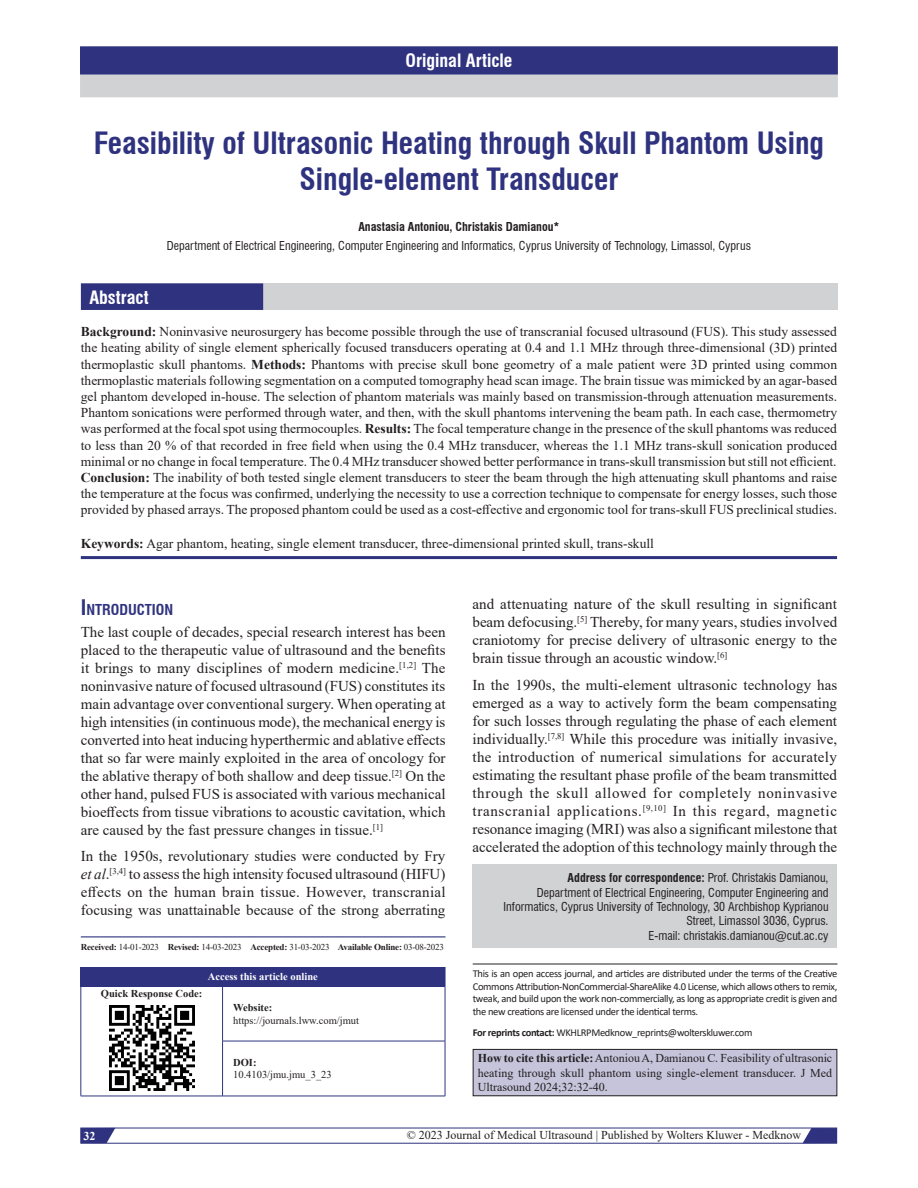
<style>
.page{position:relative;width:918px;height:1188px;background:#fff}
.page>*{position:absolute;margin:0;border:0;box-sizing:border-box;transform-origin:0 0}
.AT{font:700 condensed 30px/36px "Swiss 721 BT";color:#2f337f;text-align:center}
.AH{font:700 condensed 18px "Swiss 721 BT";color:#fff}
.ABSH{font:700 condensed 18px "Swiss 721 BT";color:#fff}
.TX{font:15px/18px "Times New Roman";color:#231f20;text-align:justify}
.t1{font:700 condensed 14.7px "Swiss 721 BT";color:#2f337f}
.ABS{font:13.5px/16.2px "Times New Roman";color:#231f20;text-align:justify}
.KWD{font:13.5px "Times New Roman";color:#231f20}
.ADD{font:condensed 12px/14.4px "Swiss 721 BT";color:#231f20;text-align:right}
.HTC{font:12px/14.4px "Times New Roman";color:#231f20;text-align:justify}
.AFF{font:condensed 12px "Swiss 721 BT";color:#231f20}
.AU{font:700 condensed 12px "Swiss 721 BT";color:#231f20}
.t2{font:700 12px "Times New Roman";color:#fff}
.TX-2{font:10.5px/12.6px "Calibri";letter-spacing:-.03em;color:#231f20;text-align:justify}
.Website{font:10.5px/12.6px "Times New Roman";color:#231f20}
.ATAO{font:700 10.5px "Times New Roman";color:#fff}
.QRC{font:700 10.5px "Times New Roman";color:#231f20}
.HIS_1{font:700 9px "Times New Roman";letter-spacing:-.02em;color:#231f20}
.s1{font-weight:700}
.s2{font-size:21px}
.s3{font-style:italic}
.s4{font-weight:400}
</style>
<div class="page">
<svg style="left:80px;top:1128px;width:758px;height:16px"></svg>
<div style="left:80px;top:46px;width:758px;height:51px;background:#d1d2d4"></div>
<div style="left:81px;top:47px;width:756px;height:27px;background:#2f337f"></div>
<div style="left:80px;top:46px;width:758px;height:29px;border:2px solid #2f337f"></div>
<hr style="left:81px;top:556px;width:756px;height:3px;background:#2f337f">
<div style="left:81px;top:967px;width:364px;height:19px;background:#2f337f"></div>
<svg style="left:445px;top:967px;width:1px;height:19px"></svg>
<hr style="left:81px;top:986px;width:1px;height:55px;background:#2f337f">
<hr style="left:81px;top:1041px;width:1px;height:55px;background:#2f337f">
<hr style="left:81px;top:986px;width:142px;height:1px;background:#2f337f">
<hr style="left:222px;top:986px;width:1px;height:55px;background:#2f337f">
<hr style="left:223px;top:986px;width:222px;height:1px;background:#2f337f">
<hr style="left:445px;top:986px;width:1px;height:55px;background:#2f337f">
<hr style="left:81px;top:1096px;width:142px;height:1px;background:#2f337f">
<hr style="left:222px;top:1041px;width:1px;height:55px;background:#2f337f">
<hr style="left:222px;top:1041px;width:223px;height:1px;background:#2f337f">
<hr style="left:445px;top:1041px;width:1px;height:55px;background:#2f337f">
<hr style="left:223px;top:1096px;width:222px;height:1px;background:#2f337f">
<img style="left:109px;top:1005px;width:85px;height:85px">
<div style="left:472px;top:865px;width:365px;height:83px;background:#d1d2d4"></div>
<hr style="left:473px;top:964px;width:364px;height:1px;background:#231f20">
<div style="left:473px;top:1049px;width:364px;height:47px;background:#c6c4db"></div>
<div style="left:473px;top:1049px;width:364px;height:47px;border:1px solid #231f20"></div>
<div style="left:81px;top:283px;width:756px;height:27px;background:#d1d2d4"></div>
<div style="left:81px;top:283px;width:182px;height:27px;background:#2f337f"></div>
<hr style="left:81px;top:936px;width:365px;height:1px;background:#2f337f">
<p class="AH" style="left:405px;top:50px;width:109px">Original Article</p>
<p class="AT" style="left:94px;top:125px;width:732px">Feasibility of Ultrasonic Heating through Skull Phantom Using<br>Single‑element Transducer</p>
<p class="AU" style="left:358px;top:219px;width:203px">Anastasia Antoniou, Christakis Damianou*</p>
<p class="AFF" style="left:167px;top:238px;width:586px">Department of Electrical Engineering, Computer Engineering and Informatics, Cyprus University of Technology, Limassol, Cyprus</p>
<p class="ABSH" style="left:89px;top:286px;width:61px">Abstract</p>
<p class="ABS" style="left:81px;top:323px;width:758px"><span class="s1">Background:</span> Noninvasive neurosurgery has become possible through the use of transcranial focused ultrasound (FUS). This study assessed the heating ability of single element spherically focused transducers operating at 0.4 and 1.1 MHz through three‑dimensional (3D) printed thermoplastic skull phantoms. <span class="s1">Methods:</span> Phantoms with precise skull bone geometry of a male patient were 3D printed using common thermoplastic materials following segmentation on a computed tomography head scan image. The brain tissue was mimicked by an agar‑based gel phantom developed in‑house. The selection of phantom materials was mainly based on transmission‑through attenuation measurements.<br>Phantom sonications were performed through water, and then, with the skull phantoms intervening the beam path. In each case, thermometry was performed at the focal spot using thermocouples. <span class="s1">Results:</span> The focal temperature change in the presence of the skull phantoms was reduced to less than 20 % of that recorded in free field when using the 0.4 MHz transducer, whereas the 1.1 MHz trans‑skull sonication produced minimal or no change in focal temperature. The 0.4 MHz transducer showed better performance in trans‑skull transmission but still not efficient.<br><span class="s1">Conclusion:</span> The inability of both tested single element transducers to steer the beam through the high attenuating skull phantoms and raise the temperature at the focus was confirmed, underlying the necessity to use a correction technique to compensate for energy losses, such those provided by phased arrays. The proposed phantom could be used as a cost‑effective and ergonomic tool for trans‑skull FUS preclinical studies.</p>
<p class="KWD" style="left:81px;top:534px;width:575px"><span class="s1">Keywords:</span> Agar phantom, heating, single element transducer, three‑dimensional printed skull, trans‑skull</p>
<h1 class="t1" style="left:81px;top:600px;width:94px"><span class="s2">I</span> NTRODUCTION</h1>
<p class="TX" style="left:81px;top:622px;width:366px">The last couple of decades, special research interest has been placed to the therapeutic value of ultrasound and the benefits it brings to many disciplines of modern medicine.<sup>[1,2]</sup> The noninvasive nature of focused ultrasound (FUS) constitutes its main advantage over conventional surgery. When operating at high intensities (in continuous mode), the mechanical energy is converted into heat inducing hyperthermic and ablative effects that so far were mainly exploited in the area of oncology for the ablative therapy of both shallow and deep tissue.<sup>[2]</sup> On the other hand, pulsed FUS is associated with various mechanical bioeffects from tissue vibrations to acoustic cavitation, which are caused by the fast pressure changes in tissue.<sup>[1]</sup></p>
<p class="TX" style="left:81px;top:847px;width:366px">In the 1950s, revolutionary studies were conducted by Fry <span class="s3">et al</span>.<sup>[3,4]</sup> to assess the high intensity focused ultrasound (HIFU) effects on the human brain tissue. However, transcranial focusing was unattainable because of the strong aberrating</p>
<p class="HIS_1" style="left:81px;top:941px;width:365px">Received: <span class="s4">14‑01‑2023</span> Revised: <span class="s4">14‑03‑2023</span> Accepted: <span class="s4">31‑03‑2023</span> Available Online: <span class="s4">03-08-2023</span></p>
<p class="ATAO" style="left:208px;top:969px;width:111px">Access this article online</p>
<p class="QRC" style="left:101px;top:986px;width:103px">Quick Response Code:</p>
<p class="Website" style="left:233px;top:1001px;width:127px"><span class="s1">Website: </span>https://journals.lww.com/jmut</p>
<p class="Website" style="left:233px;top:1056px;width:100px"><span class="s1">DOI:<br></span>10.4103/jmu.jmu_3_23</p>
<p class="TX" style="left:472px;top:595px;width:366px">and attenuating nature of the skull resulting in significant beam defocusing.<sup>[5]</sup> Thereby, for many years, studies involved craniotomy for precise delivery of ultrasonic energy to the brain tissue through an acoustic window.<sup>[6]</sup></p>
<p class="TX" style="left:472px;top:675px;width:366px">In the 1990s, the multi‑element ultrasonic technology has emerged as a way to actively form the beam compensating for such losses through regulating the phase of each element individually.<sup>[7,8]</sup> While this procedure was initially invasive, the introduction of numerical simulations for accurately estimating the resultant phase profile of the beam transmitted through the skull allowed for completely noninvasive transcranial applications.<sup>[9,10]</sup> In this regard, magnetic resonance imaging (MRI) was also a significant milestone that accelerated the adoption of this technology mainly through the</p>
<p class="ADD" style="left:504px;top:871px;width:327px"><span class="s1">Address for correspondence:</span> Prof. Christakis Damianou,<br>Department of Electrical Engineering, Computer Engineering and Informatics, Cyprus University of Technology, 30 Archbishop Kyprianou Street, Limassol 3036, Cyprus.<br>E‑mail: christakis.damianou@cut.ac.cy</p>
<p class="TX-2" style="left:473px;top:967px;width:366px">This is an open access journal, and articles are distributed under the terms of the Creative Commons Attribution‑NonCommercial‑ShareAlike 4.0 License, which allows others to remix, tweak, and build upon the work non‑commercially, as long as appropriate credit is given and the new creations are licensed under the identical terms.</p>
<p class="TX-2" style="left:473px;top:1026px;width:281px"><span class="s1">For reprints contact:</span> WKHLRPMedknow_reprints@wolterskluwer.com</p>
<p class="HTC" style="left:478px;top:1051px;width:356px"><span class="s1">How to cite this article:</span> Antoniou A, Damianou C. Feasibility of ultrasonic heating through skull phantom using single‑element transducer. J Med Ultrasound 2024;32:32-40.</p>
<p class="t2" style="left:84px;top:1127px;width:13px">32</p>
<p class="HTC" style="left:407px;top:1128px;width:396px">© 2023 Journal of Medical Ultrasound | Published by Wolters Kluwer - Medknow</p>
</div>
